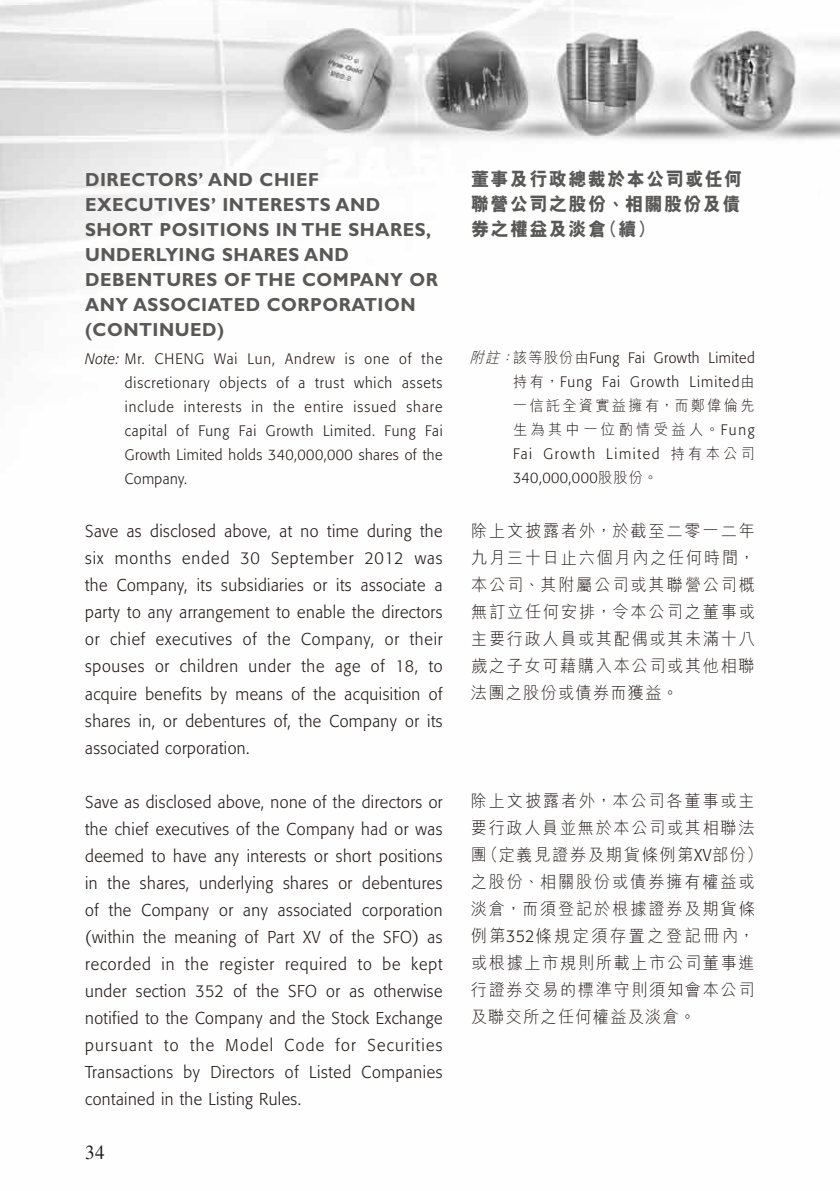
<style>
.page{position:relative;width:840px;height:1191px;background:#fff}
.page>*{position:absolute;margin:0;border:0;box-sizing:border-box;transform-origin:0 0}
.t1{font:20px "Times LT Std";color:#231916;scale:.95 1}
.t2{font:700 19px/25px "Gill Sans Std";letter-spacing:.03em;color:#595857;scale:.95 1}
.t3{font:800 19px/25px "M Hei HK";letter-spacing:.08em;color:#595857;text-align:justify;scale:.95 1}
.t4{font:300 17px/27px "Formata";letter-spacing:.03em;color:#231916;text-align:justify;scale:.95 1}
.t5{font:300 17px/27px "M Hei HK";letter-spacing:.105em;color:#231916;text-align:justify;scale:.95 1}
.t6{font:300 15px/24px "Formata";letter-spacing:.03em;color:#231916;text-align:justify;scale:.95 1}
.t7{font:300 15px/24px "Formata";letter-spacing:.055em;color:#231916;text-align:right;scale:.95 1}
.t8{font:300 15px/24px "Formata";letter-spacing:.115em;color:#231916;scale:.95 1}
.t9{font:300 15px/24px "M Hei HK";letter-spacing:.155em;color:#231916;scale:.95 1}
.s1{font-style:italic}
.s2{font-family:"M Hei HK";font-style:italic}
.s3{font-family:"M Hei HK"}
.s4{font-family:"Formata"}
</style>
<div class="page">
<img style="left:0;top:0;width:839px;height:344px">
<p class="t2" style="left:85px;top:167px;width:373px">DIRECTORS’ AND CHIEF<br>EXECUTIVES’ INTERESTS AND<br>SHORT POSITIONS IN THE SHARES,<br>UNDERLYING SHARES AND<br>DEBENTURES OF THE COMPANY OR<br>ANY ASSOCIATED CORPORATION (CONTINUED)</p>
<p class="t6" style="left:125px;top:346px;width:336px;text-indent:-40px"><span class="s1">Note:</span> Mr. CHENG Wai Lun, Andrew is one of the discretionary objects of a trust which assets include interests in the entire issued share capital of Fung Fai Growth Limited. Fung Fai Growth Limited holds 340,000,000 shares of the Company.</p>
<p class="t4" style="left:85px;top:518px;width:377px">Save as disclosed above, at no time during the six months ended 30 September 2012 was the Company, its subsidiaries or its associate a party to any arrangement to enable the directors or chief executives of the Company, or their spouses or children under the age of 18, to acquire benefits by means of the acquisition of shares in, or debentures of, the Company or its associated corporation.</p>
<p class="t4" style="left:85px;top:788px;width:377px">Save as disclosed above, none of the directors or the chief executives of the Company had or was deemed to have any interests or short positions in the shares, underlying shares or debentures of the Company or any associated corporation (within the meaning of Part XV of the SFO) as recorded in the register required to be kept under section 352 of the SFO or as otherwise notified to the Company and the Stock Exchange pursuant to the Model Code for Securities Transactions by Directors of Listed Companies contained in the Listing Rules.</p>
<p class="t1" style="left:85px;top:1141px;width:22px">34</p>
<p class="t3" style="left:471px;top:166px;width:287px">董事及行政總裁於本公司或任何聯營公司之股份、相關股份及債券之權益及淡倉（續）</p>
<p class="t7" style="left:469px;top:346px;width:301px"><span class="s2">附註：</span><span class="s3">該等股份由</span>Fung Fai Growth Limited<span class="s3">持有，</span>Fung Fai Growth Limited<span class="s3">由</span></p>
<p class="t9" style="left:512px;top:393px;width:256px">一信託全資實益擁有，而鄭偉倫先生為其中一位酌情受益人。<span class="s4">Fung</span></p>
<p class="t8" style="left:512px;top:442px;width:256px">Fai Growth Limited <span class="s3">持有本公司<br></span>340,000,000<span class="s3">股股份。</span></p>
<p class="t5" style="left:470px;top:516px;width:300px">除上文披露者外，於截至二零一二年九月三十日止六個月內之任何時間，本公司、其附屬公司或其聯營公司概無訂立任何安排，令本公司之董事或主要行政人員或其配偶或其未滿十八歲之子女可藉購入本公司或其他相聯法團之股份或債券而獲益。</p>
<p class="t5" style="left:470px;top:786px;width:308px;text-align:left">除上文披露者外，本公司各董事或主要行政人員並無於本公司或其相聯法團（定義見證券及期貨條例第<span class="s4">XV</span>部份）之股份、相關股份或債券擁有權益或淡倉，而須登記於根據證券及期貨條例第<span class="s4">352</span>條規定須存置之登記冊內，或根據上市規則所載上市公司董事進行證券交易的標準守則須知會本公司及聯交所之任何權益及淡倉。</p>
</div>
